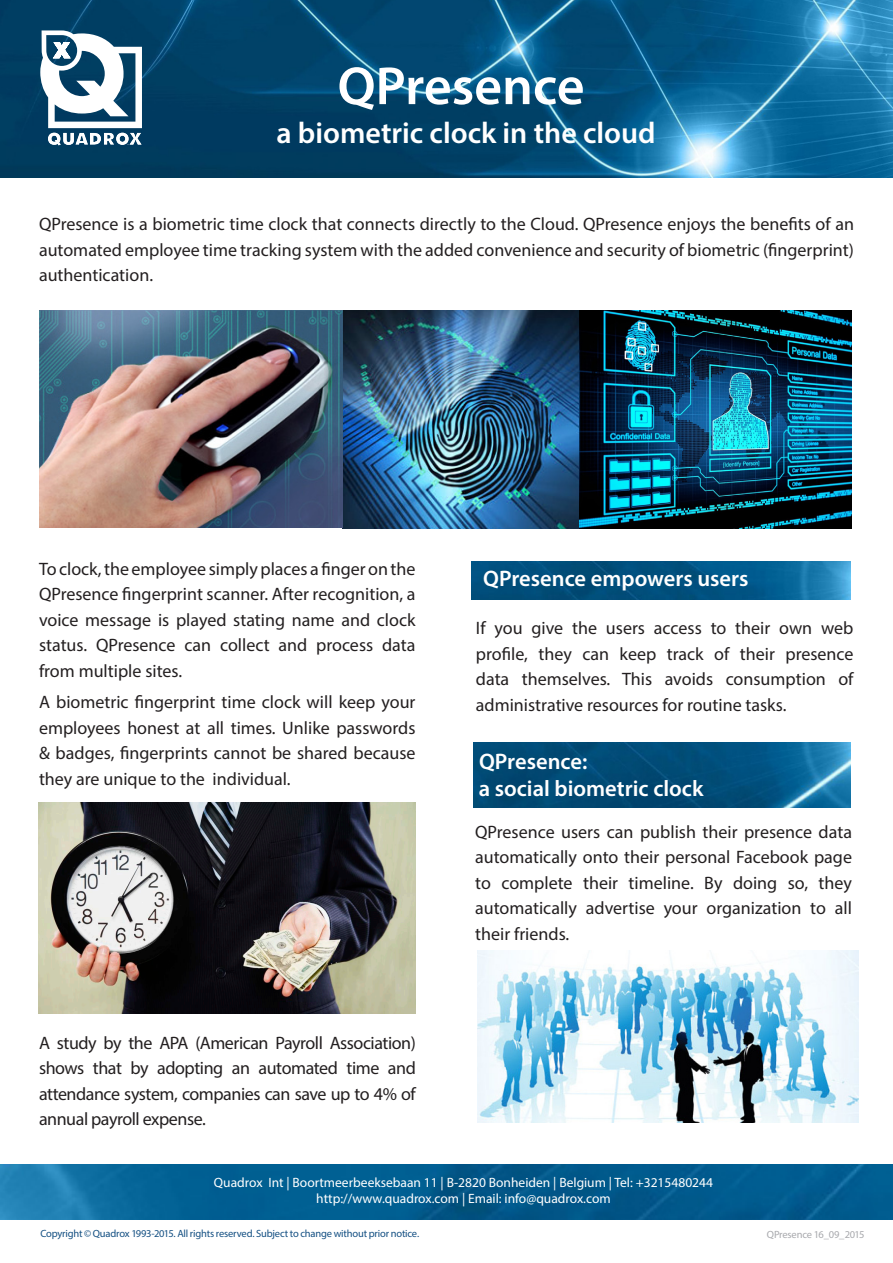
<style>
.page{position:relative;width:893px;height:1263px;background:#fff}
.page>*{position:absolute;margin:0;border:0;box-sizing:border-box;transform-origin:0 0}
.t1{font:600 54px "Myriad Pro";color:#fff}
.t2{font:600 30px "Myriad Pro";color:#fff}
.t3{font:600 22.5px "Myriad Pro";color:#fff}
.t4{font:18px/25.5px "Myriad Pro";color:#231f20;text-align:justify}
.t5{font:13.5px/16.2px "Myriad Pro";color:#fff;text-align:center}
.t6{font:10.5px "Myriad Pro";letter-spacing:-.02em;color:#134f82}
.Recent_Date{font:10.5px "Myriad Pro";letter-spacing:-.02em;color:#a8a9ad}
</style>
<div class="page">
<img style="left:0;top:1164px;width:893px;height:55px">
<img style="left:472px;top:561px;width:379px;height:39px">
<img style="left:473px;top:743px;width:378px;height:64px">
<img style="left:0;top:0;width:893px;height:177px">
<svg style="left:40px;top:30px;width:102px;height:115px"></svg>
<img style="left:38px;top:802px;width:378px;height:211px">
<img style="left:477px;top:951px;width:381px;height:171px">
<img style="left:39px;top:311px;width:813px;height:217px">
<p class="t1" style="left:338px;top:52px;width:249px">QPresence</p>
<p class="t2" style="left:276px;top:114px;width:381px">a biometric clock in the cloud</p>
<p class="t4" style="left:39px;top:211px;width:817px">QPresence is a biometric time clock that connects directly to the Cloud. QPresence enjoys the benefits of an automated employee time tracking system with the added convenience and security of biometric (fingerprint) authentication.</p>
<p class="t4" style="left:39px;top:555px;width:378px">To clock, the employee simply places a finger on the QPresence fingerprint scanner. After recognition, a voice message is played stating name and clock status. QPresence can collect and process data from multiple sites.</p>
<p class="t4" style="left:39px;top:689px;width:378px">A biometric fingerprint time clock will keep your employees honest at all times. Unlike passwords &amp; badges, fingerprints cannot be shared because they are unique to the individual.</p>
<p class="t4" style="left:39px;top:1029px;width:378px">A study by the APA (American Payroll Association) shows that by adopting an automated time and attendance system, companies can save up to 4% of annual payroll expense.</p>
<p class="t3" style="left:483px;top:564px;width:267px">QPresence empowers users</p>
<p class="t4" style="left:476px;top:615px;width:379px">If you give the users access to their own web profile, they can keep track of their presence data themselves. This avoids consumption of administrative resources for routine tasks.</p>
<p class="t3" style="left:479px;top:747px;width:110px">QPresence:</p>
<p class="t3" style="left:479px;top:774px;width:226px">a social biometric clock</p>
<p class="t4" style="left:475px;top:819px;width:378px">QPresence users can publish their presence data automatically onto their personal Facebook page to complete their timeline. By doing so, they automatically advertise your organization to all their friends.</p>
<p class="t5" style="left:214px;top:1174px;width:501px">Quadrox Int | Boortmeerbeeksebaan 11 | B-2820 Bonheiden | Belgium | Tel: +3215480244 http://www.quadrox.com | Email: info@quadrox.com</p>
<p class="t6" style="left:40px;top:1227px;width:380px">Copyright © Quadrox 1993-2015. All rights reserved. Subject to change without prior notice.</p>
<p class="Recent_Date" style="left:767px;top:1228px;width:99px">QPresence 16_09_2015</p>
</div>
